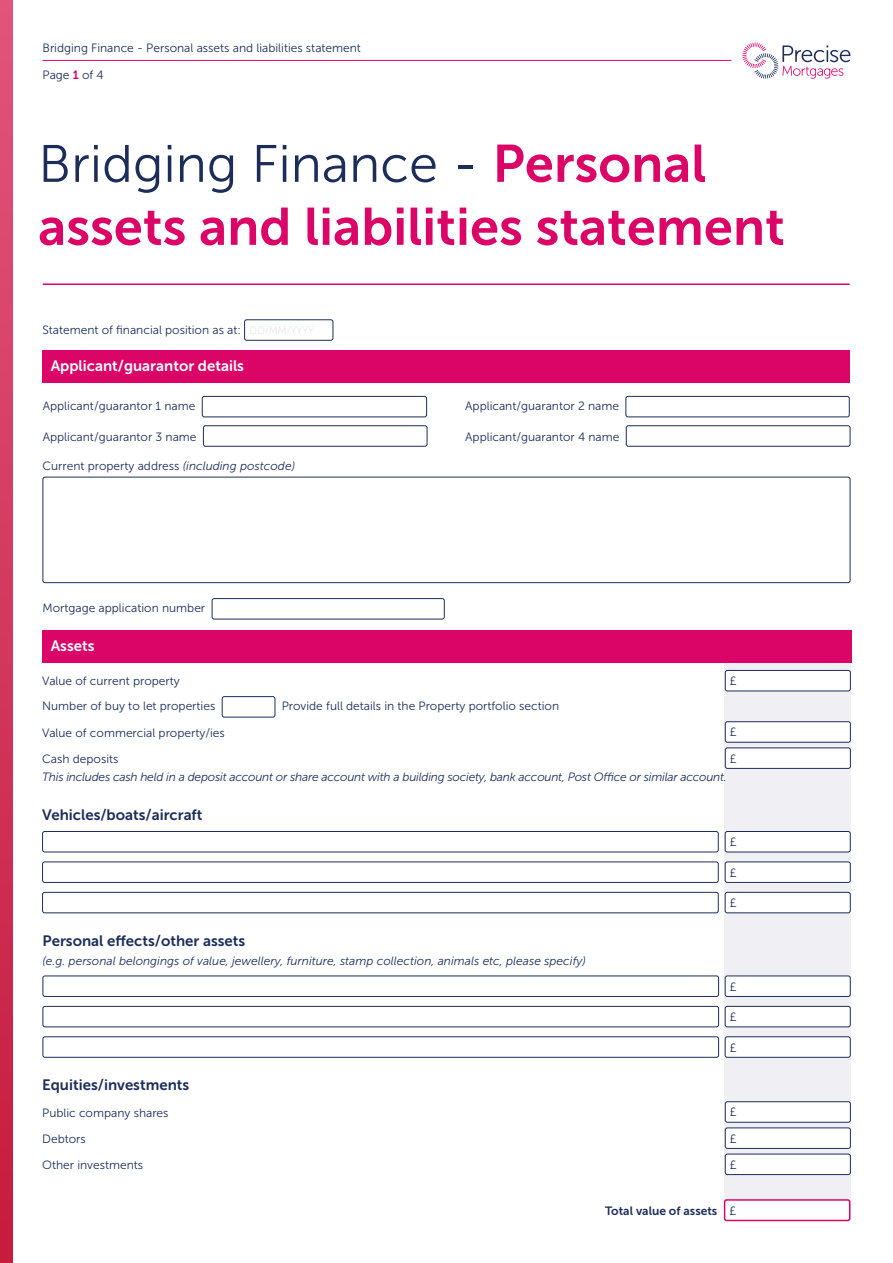
<style>
.page{position:relative;width:893px;height:1263px;background:#fff}
.page>*{position:absolute;margin:0;border:0;box-sizing:border-box;transform-origin:0 0}
.t1{font:52.5px "Museo Sans 700";color:#db0568}
.t2{font:52.5px "Museo Sans 300";color:#1c2d5a}
.t3{font:15px "Museo Sans 700";color:#1c2d5a}
.t4{font:15px "Museo Sans 700";color:#fff}
.t5{font:12px "Museo Sans 300";color:#1c2d5a}
.t6{font:italic 12px "Museo Sans 300";letter-spacing:-.02em;color:#1c2d5a}
.t7{font:italic 12px "Museo Sans 300";color:#1c2d5a}
.t8{font:12px "Museo Sans 700";color:#1c2d5a}
.s1{font-family:"Museo Sans 700";color:#db0568}
.s2{font-family:"Museo Sans 100";font-size:10.5px;color:#dcddde}
.s3{font-style:italic}
.s4{font-family:"Museo Sans 300"}
</style>
<div class="page">
<svg style="left:0;top:0;width:13px;height:1263px;background:#d2375d"></svg>
<hr style="left:43px;top:60px;width:688px;height:1px;background:#db0568">
<svg style="left:742px;top:43px;width:108px;height:36px"></svg>
<div style="left:725px;top:647px;width:126px;height:573px;background:#f0eff3"></div>
<div style="left:244px;top:319px;width:89px;height:22px;border:1px solid #1c2d5a;border-radius:2px"></div>
<div style="left:43px;top:477px;width:807px;height:106px;border:1px solid #1c2d5a;border-radius:2px"></div>
<div style="left:212px;top:598px;width:233px;height:21px;border:1px solid #1c2d5a;border-radius:2px"></div>
<div style="left:42px;top:351px;width:808px;height:32px;background:#db0568"></div>
<div style="left:42px;top:631px;width:809px;height:32px;background:#db0568"></div>
<div style="left:725px;top:670px;width:125px;height:21px;background:#fff;border-radius:2px"></div>
<div style="left:725px;top:670px;width:126px;height:21px;border:1px solid #1c2d5a;border-radius:2px"></div>
<div style="left:222px;top:696px;width:53px;height:21px;border:1px solid #1c2d5a;border-radius:2px"></div>
<div style="left:725px;top:722px;width:125px;height:20px;background:#fff;border-radius:2px"></div>
<div style="left:725px;top:721px;width:126px;height:22px;border:1px solid #1c2d5a;border-radius:2px"></div>
<div style="left:725px;top:748px;width:125px;height:20px;background:#fff;border-radius:2px"></div>
<div style="left:725px;top:747px;width:126px;height:22px;border:1px solid #1c2d5a;border-radius:2px"></div>
<div style="left:725px;top:1102px;width:125px;height:20px;background:#fff;border-radius:2px"></div>
<div style="left:725px;top:1101px;width:126px;height:21px;border:1px solid #1c2d5a;border-radius:2px"></div>
<div style="left:725px;top:1128px;width:125px;height:20px;background:#fff;border-radius:2px"></div>
<div style="left:725px;top:1127px;width:126px;height:22px;border:1px solid #1c2d5a;border-radius:2px"></div>
<div style="left:725px;top:1154px;width:125px;height:20px;background:#fff;border-radius:2px"></div>
<div style="left:725px;top:1154px;width:126px;height:21px;border:1px solid #1c2d5a;border-radius:2px"></div>
<div style="left:725px;top:1200px;width:125px;height:20px;background:#fff;border-radius:2px"></div>
<div style="left:724px;top:1199px;width:126px;height:22px;border:2px solid #db0568;border-radius:2px"></div>
<div style="left:42px;top:831px;width:677px;height:21px;border:1px solid #1c2d5a;border-radius:2px"></div>
<div style="left:725px;top:831px;width:125px;height:21px;background:#fff;border-radius:2px"></div>
<div style="left:725px;top:831px;width:126px;height:21px;border:1px solid #1c2d5a;border-radius:2px"></div>
<div style="left:42px;top:861px;width:677px;height:22px;border:1px solid #1c2d5a;border-radius:2px"></div>
<div style="left:725px;top:862px;width:125px;height:20px;background:#fff;border-radius:2px"></div>
<div style="left:725px;top:861px;width:126px;height:22px;border:1px solid #1c2d5a;border-radius:2px"></div>
<div style="left:42px;top:892px;width:677px;height:21px;border:1px solid #1c2d5a;border-radius:2px"></div>
<div style="left:725px;top:892px;width:125px;height:21px;background:#fff;border-radius:2px"></div>
<div style="left:725px;top:892px;width:126px;height:21px;border:1px solid #1c2d5a;border-radius:2px"></div>
<div style="left:43px;top:975px;width:676px;height:22px;border:1px solid #1c2d5a;border-radius:2px"></div>
<div style="left:725px;top:976px;width:125px;height:20px;background:#fff;border-radius:2px"></div>
<div style="left:725px;top:975px;width:126px;height:22px;border:1px solid #1c2d5a;border-radius:2px"></div>
<div style="left:43px;top:1006px;width:676px;height:21px;border:1px solid #1c2d5a;border-radius:2px"></div>
<div style="left:725px;top:1006px;width:125px;height:21px;background:#fff;border-radius:2px"></div>
<div style="left:725px;top:1006px;width:126px;height:21px;border:1px solid #1c2d5a;border-radius:2px"></div>
<div style="left:43px;top:1036px;width:676px;height:22px;border:1px solid #1c2d5a;border-radius:2px"></div>
<div style="left:725px;top:1037px;width:125px;height:20px;background:#fff;border-radius:2px"></div>
<div style="left:725px;top:1036px;width:126px;height:22px;border:1px solid #1c2d5a;border-radius:2px"></div>
<div style="left:625px;top:396px;width:225px;height:21px;border:1px solid #1c2d5a;border-radius:2px"></div>
<div style="left:626px;top:425px;width:224px;height:22px;border:1px solid #1c2d5a;border-radius:2px"></div>
<hr style="left:43px;top:283px;width:807px;height:2px;background:#db0568">
<div style="left:202px;top:396px;width:225px;height:21px;border:1px solid #1c2d5a;border-radius:2px"></div>
<div style="left:203px;top:425px;width:224px;height:22px;border:1px solid #1c2d5a;border-radius:2px"></div>
<p class="t5" style="left:43px;top:41px;width:320px">Bridging Finance - Personal assets and liabilities statement</p>
<p class="t5" style="left:43px;top:68px;width:63px">Page <span class="s1">1</span> of 4</p>
<h1 class="t2" style="left:38px;top:135px;width:669px">Bridging Finance - <span class="s1">Personal</span></h1>
<h1 class="t1" style="left:38px;top:197px;width:748px">assets and liabilities statement</h1>
<p class="t5" style="left:43px;top:323px;width:273px">Statement of financial position as at: <span class="s2">DD/MM/YYYY</span></p>
<p class="t4" style="left:51px;top:357px;width:195px">Applicant/guarantor details</p>
<p class="t5" style="left:43px;top:400px;width:154px">Applicant/guarantor 1 name</p>
<p class="t5" style="left:43px;top:430px;width:155px">Applicant/guarantor 3 name</p>
<p class="t5" style="left:43px;top:459px;width:254px">Current property address <span class="s3">(including postcode)</span></p>
<p class="t5" style="left:43px;top:601px;width:164px">Mortgage application number</p>
<p class="t5" style="left:465px;top:400px;width:155px">Applicant/guarantor 2 name</p>
<p class="t5" style="left:465px;top:430px;width:156px">Applicant/guarantor 4 name</p>
<p class="t4" style="left:51px;top:637px;width:45px">Assets</p>
<p class="t5" style="left:42px;top:675px;width:139px">Value of current property</p>
<p class="t5" style="left:730px;top:675px;width:9px">£</p>
<p class="t5" style="left:42px;top:700px;width:175px">Number of buy to let properties</p>
<p class="t5" style="left:282px;top:700px;width:279px">Provide full details in the Property portfolio section</p>
<p class="t5" style="left:42px;top:726px;width:184px">Value of commercial property/ies</p>
<p class="t5" style="left:730px;top:726px;width:9px">£</p>
<p class="t5" style="left:42px;top:752px;width:78px">Cash deposits</p>
<p class="t5" style="left:730px;top:752px;width:9px">£</p>
<p class="t6" style="left:42px;top:771px;width:686px">This includes cash held in a deposit account or share account with a building society, bank account, Post Office or similar account.</p>
<p class="t3" style="left:42px;top:807px;width:162px">Vehicles/boats/aircraft</p>
<p class="t3" style="left:43px;top:932px;width:204px">Personal effects/other assets</p>
<p class="t7" style="left:43px;top:954px;width:545px">(e.g. personal belongings of value, jewellery, furniture, stamp collection, animals etc, please specify)</p>
<p class="t5" style="left:730px;top:836px;width:9px">£</p>
<p class="t5" style="left:730px;top:866px;width:9px">£</p>
<p class="t5" style="left:730px;top:896px;width:9px">£</p>
<p class="t5" style="left:730px;top:980px;width:9px">£</p>
<p class="t5" style="left:730px;top:1010px;width:9px">£</p>
<p class="t5" style="left:730px;top:1041px;width:9px">£</p>
<p class="t3" style="left:42px;top:1077px;width:149px">Equities/investments</p>
<p class="t5" style="left:42px;top:1106px;width:128px">Public company shares</p>
<p class="t5" style="left:730px;top:1106px;width:9px">£</p>
<p class="t5" style="left:42px;top:1132px;width:45px">Debtors</p>
<p class="t5" style="left:730px;top:1132px;width:9px">£</p>
<p class="t5" style="left:42px;top:1158px;width:102px">Other investments</p>
<p class="t5" style="left:730px;top:1158px;width:9px">£</p>
<p class="t8" style="left:605px;top:1204px;width:133px">Total value of assets <span class="s4">£</span></p>
</div>
